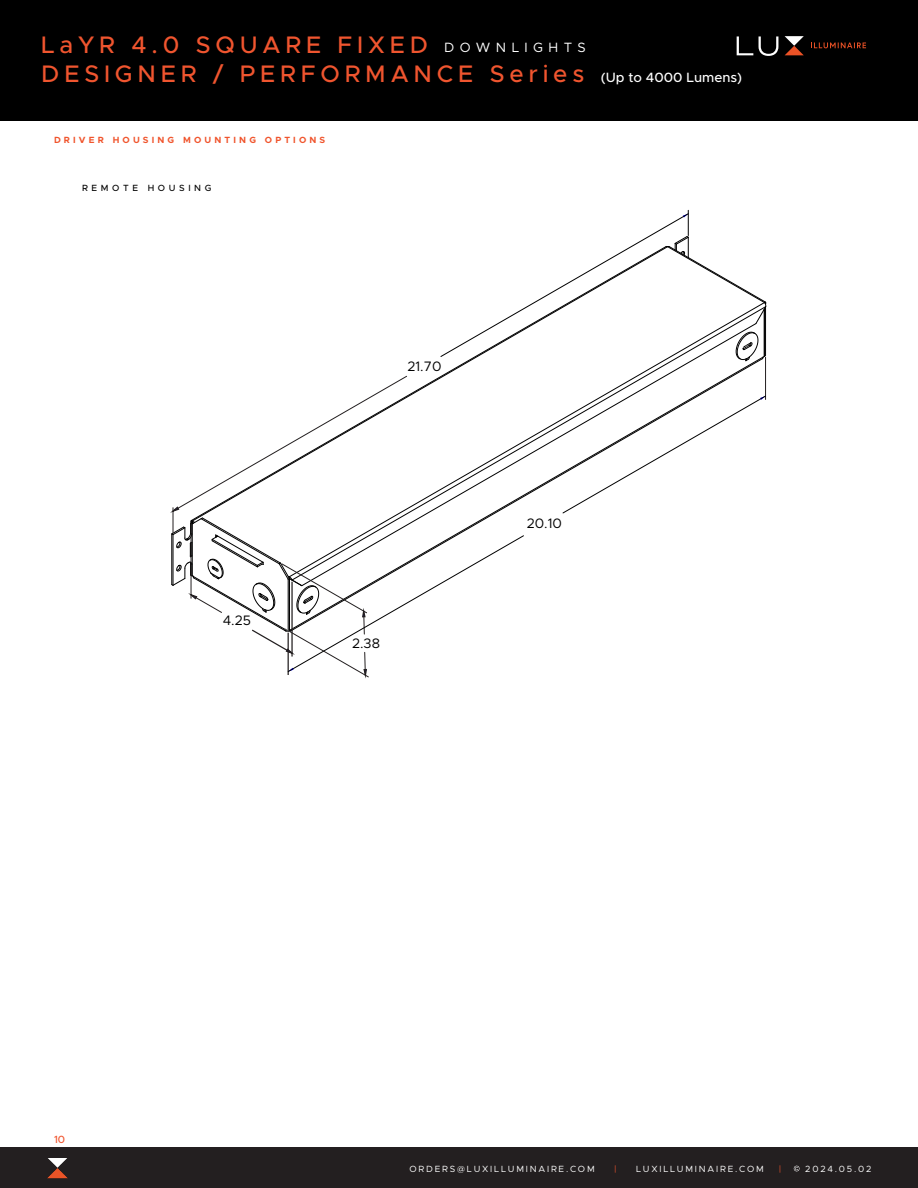
<style>
.page{position:relative;width:918px;height:1188px;background:#fff}
.page>*{position:absolute;margin:0;border:0;box-sizing:border-box;transform-origin:0 0}
.t1{font:500 24px/28.8px "Metropolis";letter-spacing:.2em;color:#f0552f}
.t2{font:13.8px "Metropolis";color:#000}
.t3{font:13.5px "Metropolis";letter-spacing:.4em;color:#fff}
.t4{font:500 10.5px "Metropolis";color:#f0552f}
.t5{font:9px "Metropolis";letter-spacing:.2em;color:#fff}
.t6{font:700 9px "Metropolis";letter-spacing:.35em;color:#f0542c}
.t7{font:500 9px "Metropolis";letter-spacing:.4em;color:#000}
.t8{font:9px "Metropolis";color:#f0542c}
.s1{font-size:13.5px;color:#fff}
</style>
<div class="page">
<div style="left:0;top:0;width:918px;height:121px;background:#000"></div>
<svg style="left:811px;top:43px;width:55px;height:5px"></svg>
<svg style="left:737px;top:36px;width:16px;height:19px"></svg>
<svg style="left:759px;top:36px;width:19px;height:20px"></svg>
<svg style="left:785px;top:36px;width:19px;height:19px"></svg>
<div style="left:0;top:1148px;width:918px;height:40px;background:#231f20"></div>
<img style="left:47px;top:1158px;width:21px;height:20px">
<svg style="left:794px;top:1166px;width:6px;height:5px"></svg>
<svg style="left:442px;top:362px;width:316px;height:135px"></svg>
<svg style="left:440px;top:210px;width:327px;height:152px"></svg>
<hr style="left:765px;top:357px;width:1px;height:42px;background:#231f20">
<svg style="left:562px;top:395px;width:205px;height:119px"></svg>
<svg style="left:171px;top:375px;width:354px;height:303px"></svg>
<p class="t1" style="left:41px;top:31px;width:702px">LaYR 4.0 SQUARE FIXED<br>DESIGNER / PERFORMANCE Series <span class="s1">(Up to 4000 Lumens)</span></p>
<p class="t3" style="left:444px;top:39px;width:143px">DOWNLIGHTS</p>
<p class="t6" style="left:54px;top:134px;width:273px">DRIVER HOUSING MOUNTING OPTIONS</p>
<p class="t7" style="left:82px;top:182px;width:131px">REMOTE HOUSING</p>
<p class="t2" style="left:223px;top:612px;width:30px">4.25</p>
<p class="t2" style="left:407px;top:357px;width:36px">21.70</p>
<p class="t2" style="left:352px;top:635px;width:29px">2.38</p>
<p class="t2" style="left:527px;top:515px;width:37px">20.10</p>
<p class="t4" style="left:54px;top:1133px;width:13px">10</p>
<p class="t5" style="left:409px;top:1163px;width:187px">ORDERS@LUXILLUMINAIRE.COM</p>
<p class="t8" style="left:614px;top:1163px;width:4px">|</p>
<p class="t5" style="left:636px;top:1163px;width:129px">LUXILLUMINAIRE.COM</p>
<p class="t8" style="left:779px;top:1163px;width:4px">|</p>
<p class="t5" style="left:805px;top:1163px;width:68px">2024.05.02</p>
</div>
